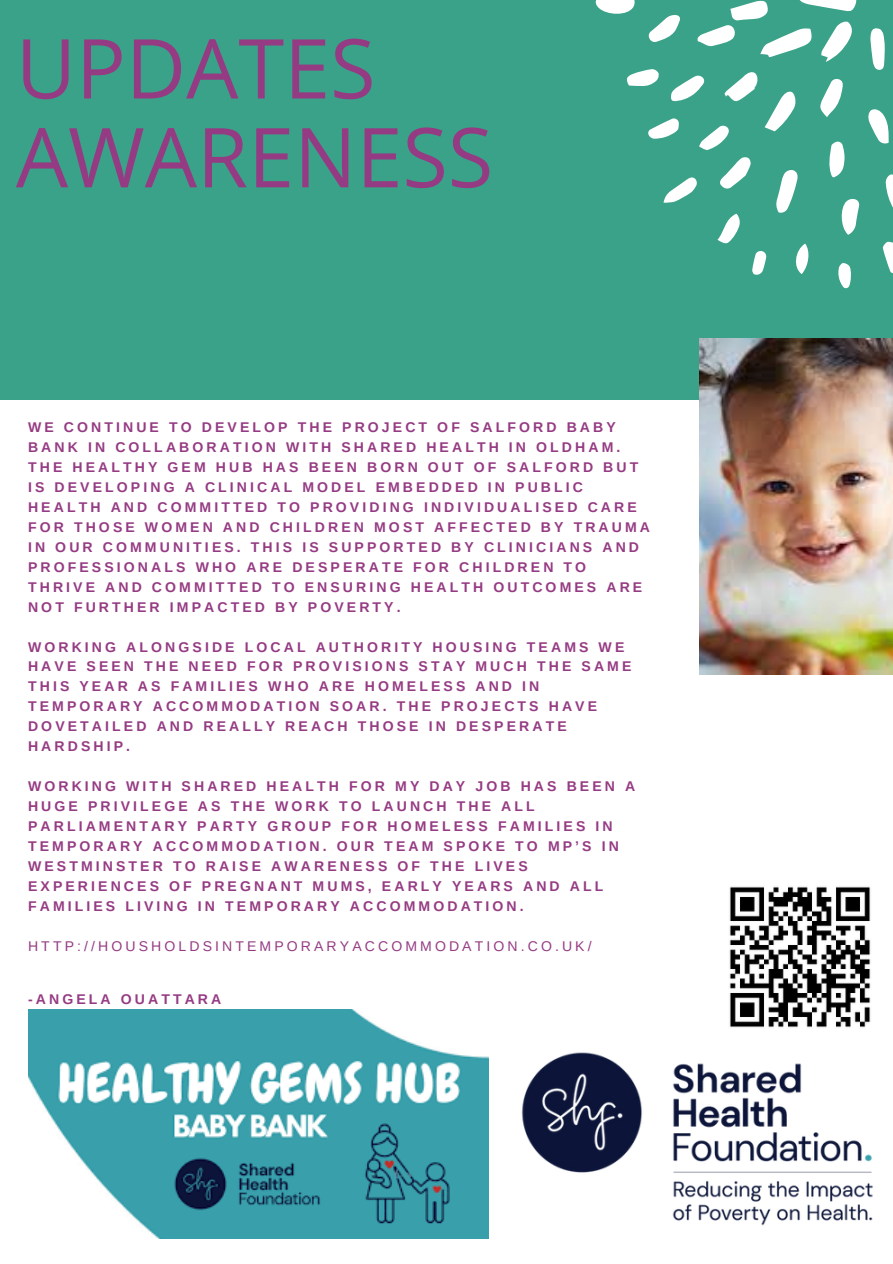
<style>
.page{position:relative;width:893px;height:1264px;background:#fff}
.page>*{position:absolute;margin:0;border:0;box-sizing:border-box;transform-origin:0 0}
.t1{font:82.65px/88.8px "Open Sans";color:#953b83}
.t2{font:700 14.1px/20px "Arimo";letter-spacing:.22em;color:#953b83}
.t3{font:14.1px "Arimo";letter-spacing:.22em;color:#953b83}
</style>
<div class="page">
<div style="left:0;top:0;width:892px;height:399px;background:#3aa288"></div>
<img style="left:521px;top:1052px;width:352px;height:174px">
<svg style="left:885px;top:174px;width:7px;height:32px"></svg>
<svg style="left:870px;top:28px;width:15px;height:42px"></svg>
<svg style="left:868px;top:109px;width:21px;height:35px"></svg>
<svg style="left:882px;top:241px;width:10px;height:32px"></svg>
<svg style="left:595px;top:0;width:264px;height:288px"></svg>
<img style="left:729px;top:886px;width:142px;height:142px">
<img style="left:28px;top:1009px;width:460px;height:229px">
<img style="left:699px;top:339px;width:193px;height:336px">
<h1 class="t1" style="left:16px;top:22px;width:479px">UPDATES<br>AWARENESS</h1>
<p class="t2" style="left:28px;top:417px;width:623px">WE CONTINUE TO DEVELOP THE PROJECT OF SALFORD BABY BANK IN COLLABORATION WITH SHARED HEALTH IN OLDHAM.<br>THE HEALTHY GEM HUB HAS BEEN BORN OUT OF SALFORD BUT IS DEVELOPING A CLINICAL MODEL EMBEDDED IN PUBLIC HEALTH AND COMMITTED TO PROVIDING INDIVIDUALISED CARE FOR THOSE WOMEN AND CHILDREN MOST AFFECTED BY TRAUMA IN OUR COMMUNITIES. THIS IS SUPPORTED BY CLINICIANS AND PROFESSIONALS WHO ARE DESPERATE FOR CHILDREN TO THRIVE AND COMMITTED TO ENSURING HEALTH OUTCOMES ARE NOT FURTHER IMPACTED BY POVERTY.</p>
<p class="t2" style="left:28px;top:636px;width:604px">WORKING ALONGSIDE LOCAL AUTHORITY HOUSING TEAMS WE HAVE SEEN THE NEED FOR PROVISIONS STAY MUCH THE SAME THIS YEAR AS FAMILIES WHO ARE HOMELESS AND IN TEMPORARY ACCOMMODATION SOAR. THE PROJECTS HAVE DOVETAILED AND REALLY REACH THOSE IN DESPERATE HARDSHIP.</p>
<p class="t2" style="left:28px;top:776px;width:608px">WORKING WITH SHARED HEALTH FOR MY DAY JOB HAS BEEN A HUGE PRIVILEGE AS THE WORK TO LAUNCH THE ALL PARLIAMENTARY PARTY GROUP FOR HOMELESS FAMILIES IN TEMPORARY ACCOMMODATION. OUR TEAM SPOKE TO MP’S IN WESTMINSTER TO RAISE AWARENESS OF THE LIVES EXPERIENCES OF PREGNANT MUMS, EARLY YEARS AND ALL FAMILIES LIVING IN TEMPORARY ACCOMMODATION.</p>
<p class="t3" style="left:28px;top:938px;width:565px">HTTP://HOUSHOLDSINTEMPORARYACCOMMODATION.CO.UK/</p>
<p class="t2" style="left:28px;top:989px;width:195px">-ANGELA OUATTARA</p>
</div>
